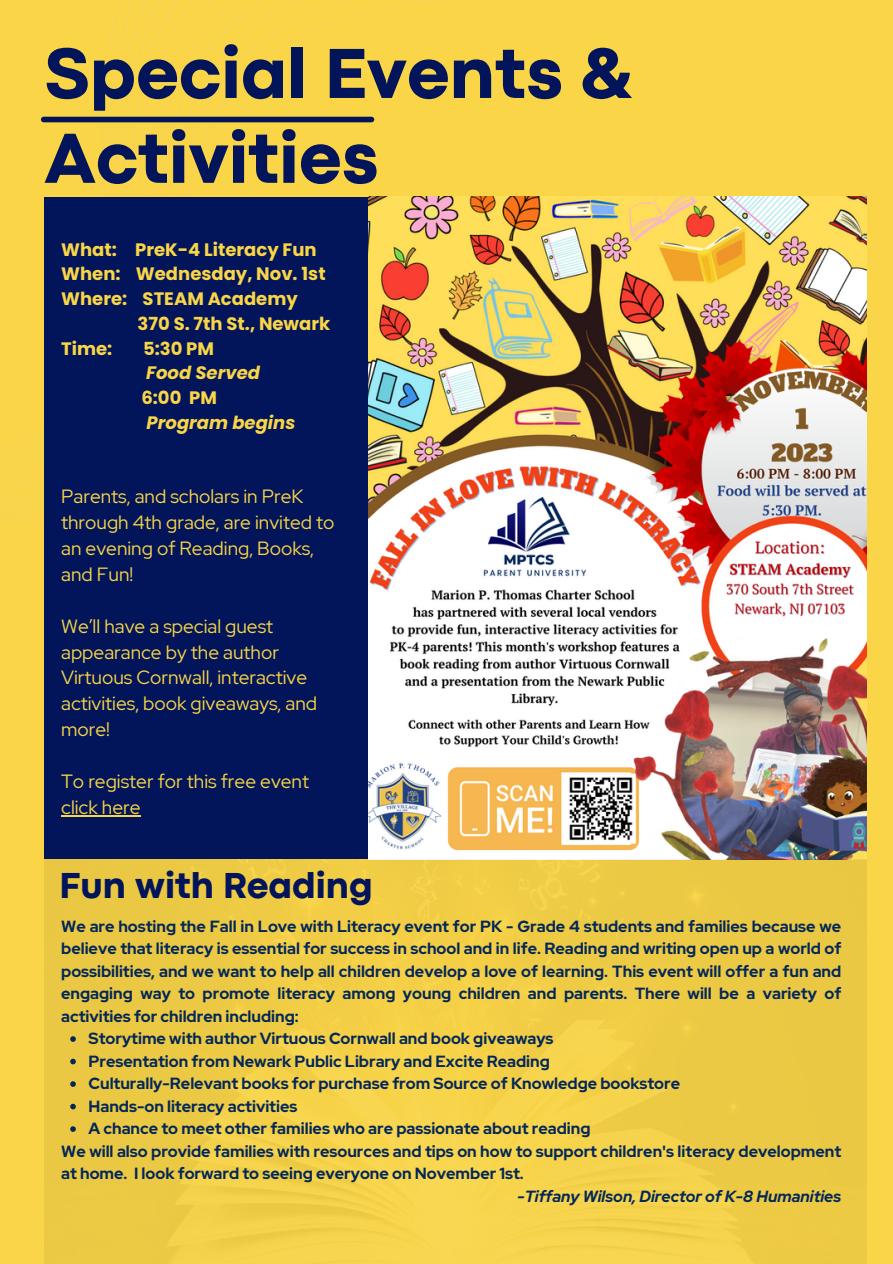
<style>
.page{position:relative;width:893px;height:1264px;background:#fff}
.page>*{position:absolute;margin:0;border:0;box-sizing:border-box;transform-origin:0 0}
.t1{font:800 73.8px/84.8px "Codec Pro";color:#02155a}
.t2{font:800 37.65px "Codec Pro";color:#02155a}
.t3{font:19.05px/25.8px "Red Hat Display";color:#f9d547}
.t4{font:700 18px "Poppins";color:#f9d547}
.t5{font:italic 700 18px/24.8px "Poppins";color:#f9d547}
.t6{font:700 16.05px/22.5px "Red Hat Display";color:#032759;text-align:justify}
.t7{font:italic 700 16.05px "Red Hat Display";color:#032759}
.s1{font-style:normal}
</style>
<div class="page">
<div style="left:0;top:0;width:892px;height:1263px;background:#f9d547"></div>
<svg style="left:0;top:0;width:528px;height:522px"></svg>
<div style="left:44px;top:197px;width:607px;height:661px;background:#02155a"></div>
<img style="left:368px;top:197px;width:498px;height:662px">
<div style="left:44px;top:117px;width:327px;height:5px;background:#02155a"></div>
<img style="left:44px;top:859px;width:822px;height:404px">
<hr style="left:61px;top:815px;width:80px;height:1px;background:#f9d547">
<svg style="left:70px;top:1036px;width:6px;height:5px"></svg>
<svg style="left:70px;top:1058px;width:6px;height:6px"></svg>
<svg style="left:70px;top:1081px;width:6px;height:5px"></svg>
<svg style="left:70px;top:1103px;width:6px;height:6px"></svg>
<svg style="left:70px;top:1126px;width:6px;height:5px"></svg>
<p class="t1" style="left:44px;top:37px;width:591px">Special Events &amp;<br>Activities</p>
<p class="t4" style="left:61px;top:236px;width:257px">What: PreK-4 Literacy Fun</p>
<p class="t4" style="left:61px;top:261px;width:266px">When: Wednesday, Nov. 1st</p>
<p class="t4" style="left:61px;top:286px;width:238px">Where: STEAM Academy</p>
<p class="t4" style="left:137px;top:311px;width:194px">370 S. 7th St., Newark</p>
<p class="t4" style="left:61px;top:335px;width:53px">Time:</p>
<p class="t5" style="left:141px;top:336px;width:155px"><span class="s1">5:30 PM<br></span>Food Served<br><span class="s1">6:00 PM<br></span>Program begins</p>
<h1 class="t3" style="left:61px;top:483px;width:275px">Parents, and scholars in PreK through 4th grade, are invited to an evening of Reading, Books, and Fun!</h1>
<h3 class="t3" style="left:61px;top:613px;width:257px">We’ll have a special guest appearance by the author<br>Virtuous Cornwall, interactive activities, book giveaways, and more!</h3>
<h4 class="t3" style="left:61px;top:768px;width:249px">To register for this free event click here</h4>
<h4 class="t2" style="left:59px;top:872px;width:315px">Fun with Reading</h4>
<h4 class="t6" style="left:61px;top:914px;width:781px">We are hosting the Fall in Love with Literacy event for PK - Grade 4 students and families because we believe that literacy is essential for success in school and in life. Reading and writing open up a world of possibilities, and we want to help all children develop a love of learning. This event will offer a fun and engaging way to promote literacy among young children and parents. There will be a variety of activities for children including:</h4>
<p class="t6" style="left:89px;top:1027px;width:466px">Storytime with author Virtuous Cornwall and book giveaways</p>
<h2 class="t6" style="left:89px;top:1049px;width:463px">Presentation from Newark Public Library and Excite Reading</h2>
<h5 class="t6" style="left:89px;top:1072px;width:593px">Culturally-Relevant books for purchase from Source of Knowledge bookstore</h5>
<p class="t6" style="left:89px;top:1094px;width:210px">Hands-on literacy activities</p>
<p class="t6" style="left:89px;top:1117px;width:503px">A chance to meet other families who are passionate about reading</p>
<p class="t6" style="left:61px;top:1139px;width:781px">We will also provide families with resources and tips on how to support children's literacy development</p>
<p class="t6" style="left:61px;top:1162px;width:464px">at home. I look forward to seeing everyone on November 1st.</p>
<p class="t7" style="left:517px;top:1185px;width:325px">-Tiffany Wilson, Director of K-8 Humanities</p>
</div>
